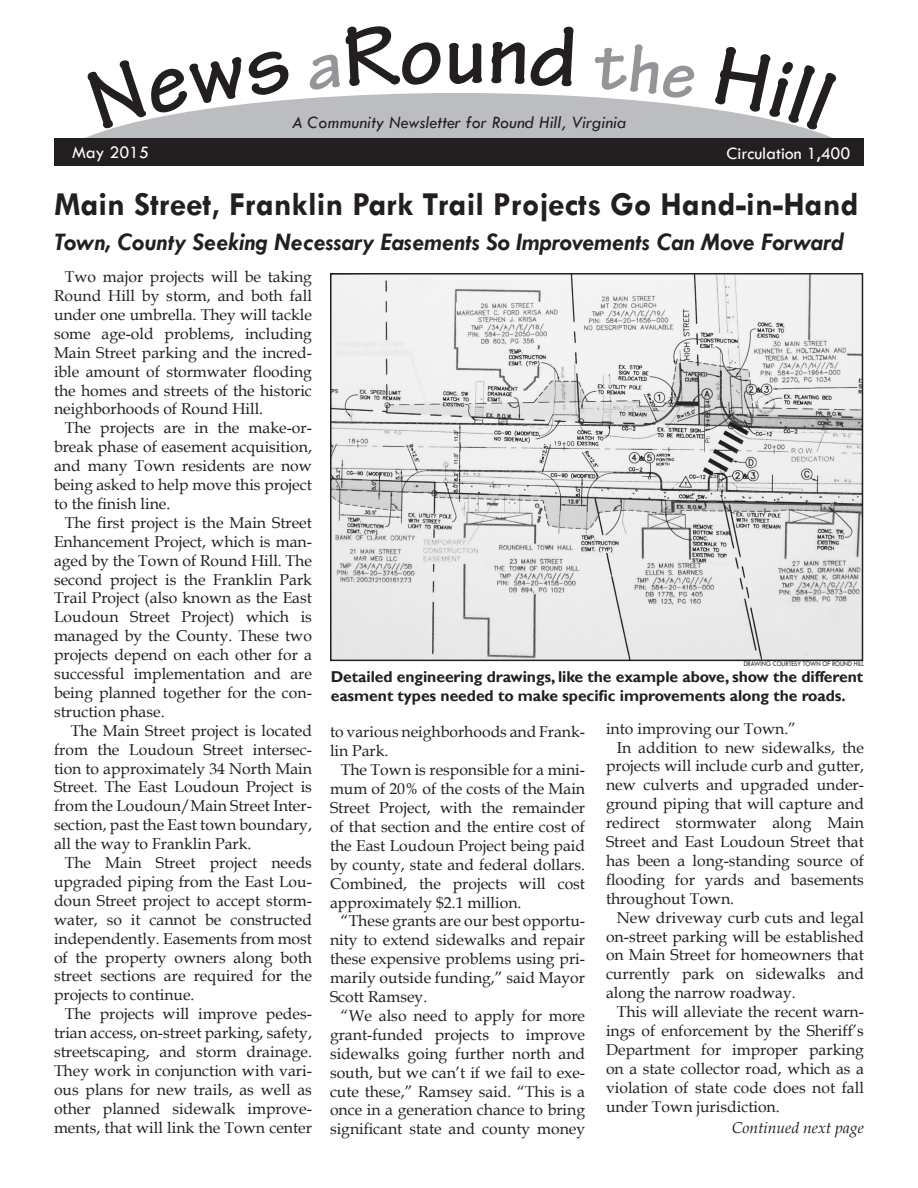
<style>
.page{position:relative;width:918px;height:1188px;background:#fff}
.page>*{position:absolute;margin:0;border:0;box-sizing:border-box;transform-origin:0 0}
.t1{font:700 90px "Tekton Pro";color:#231f20}
.Headline{font:700 33.75px "Tw Cen";color:#231f20}
.Subhead{font:italic 700 25.5px "Tw Cen";color:#231f20}
.t2{font:italic 18px "Tw Cen";color:#231f20}
.t3{font:18px "Tw Cen";color:#fff}
.Body_text{font:15.75px/18.9px "Book Antiqua";color:#231f20;text-align:justify}
.Cutline{font:700 15.75px/18.9px "Gill Sans";letter-spacing:-.005em;color:#231f20}
.Body_text-2{font:italic 15.75px "Book Antiqua";color:#231f20}
.Body_text-3{font:7.5px "Tw Cen";color:#231f20;scale:.85 1}
</style>
<div class="page">
<div style="left:54px;top:93px;width:810px;height:146px;background:#bcbdc0;border-radius:50%"></div>
<div style="left:55px;top:139px;width:808px;height:28px;background:#231f20"></div>
<div style="left:54px;top:138px;width:810px;height:30px;border:2px solid #231f20"></div>
<div style="left:54px;top:166px;width:810px;height:78px;background:#fff"></div>
<img style="left:333px;top:276px;width:527px;height:382px">
<div style="left:330px;top:273px;width:533px;height:388px;border:2px solid #231f20"></div>
<svg style="left:111px;top:99px;width:180px;height:30px"></svg>
<svg style="left:594px;top:97px;width:36px;height:3px"></svg>
<svg style="left:714px;top:109px;width:99px;height:22px"></svg>
<p class="t1" style="left:444px;top:1px;width:45px">u</p>
<p class="t2" style="left:292px;top:111px;width:336px">A Community Newsletter for Round Hill, Virginia</p>
<p class="t3" style="left:72px;top:141px;width:79px">May 2015</p>
<p class="t3" style="left:727px;top:143px;width:125px">Circulation 1,400</p>
<p class="Headline" style="left:54px;top:184px;width:806px">Main Street, Franklin Park Trail Projects Go Hand-in-Hand</p>
<p class="Subhead" style="left:54px;top:227px;width:791px">Town, County Seeking Necessary Easements So Improvements Can Move Forward</p>
<p class="Body_text" style="left:54px;top:267px;width:260px;text-indent:11px">Two major projects will be taking Round Hill by storm, and both fall under one umbrella. They will tackle some age-old problems, including Main Street parking and the incred&shy;ible amount of stormwater flooding the homes and streets of the historic neighborhoods of Round Hill.</p>
<p class="Body_text" style="left:54px;top:418px;width:260px;text-indent:11px">The projects are in the make-or&shy;break phase of easement acquisition, and many Town residents are now being asked to help move this project to the finish line.</p>
<p class="Body_text" style="left:54px;top:513px;width:260px;text-indent:11px">The first project is the Main Street Enhancement Project, which is man&shy;aged by the Town of Round Hill. The second project is the Franklin Park Trail Project (also known as the East Loudoun Street Project) which is managed by the County. These two projects depend on each other for a successful implementation and are being planned together for the con&shy;struction phase.</p>
<p class="Body_text" style="left:54px;top:721px;width:260px;text-indent:17px">The Main Street project is located from the Loudoun Street intersec&shy;tion to approximately 34 North Main Street. The East Loudoun Project is from the Loudoun/Main Street Inter&shy;section, past the East town boundary, all the way to Franklin Park.</p>
<p class="Body_text" style="left:54px;top:853px;width:260px;text-indent:11px">The Main Street project needs upgraded piping from the East Lou&shy;doun Street project to accept storm&shy;water, so it cannot be constructed independently. Easements from most of the property owners along both street sections are required for the projects to continue.</p>
<p class="Body_text" style="left:54px;top:1004px;width:260px;text-indent:11px">The projects will improve pedes&shy;trian access, on-street parking, safety, streetscaping, and storm drainage.<br>They work in conjunction with vari&shy;ous plans for new trails, as well as other planned sidewalk improve&shy;ments, that will link the Town center</p>
<p class="Body_text-3" style="left:744px;top:659px;width:143px">DRAWING COURTESY TOWN OF ROUND HILL</p>
<p class="Cutline" style="left:331px;top:668px;width:534px">Detailed engineering drawings, like the example above, show the different easment types needed to make specific improvements along the roads.</p>
<p class="Body_text" style="left:330px;top:722px;width:257px">to various neighborhoods and Frank&shy;lin Park.</p>
<p class="Body_text" style="left:330px;top:760px;width:257px;text-indent:11px">The Town is responsible for a mini&shy;mum of 20% of the costs of the Main Street Project, with the remainder of that section and the entire cost of the East Loudoun Project being paid by county, state and federal dollars.<br>Combined, the projects will cost approximately $2.1 million.</p>
<p class="Body_text" style="left:330px;top:911px;width:257px;text-indent:11px">“These grants are our best opportu&shy;nity to extend sidewalks and repair these expensive problems using pri&shy;marily outside funding,” said Mayor Scott Ramsey.</p>
<p class="Body_text" style="left:330px;top:1006px;width:257px;text-indent:11px">“We also need to apply for more grant-funded projects to improve sidewalks going further north and south, but we can’t if we fail to exe&shy;cute these,” Ramsey said. “This is a once in a generation chance to bring significant state and county money</p>
<p class="Body_text" style="left:606px;top:719px;width:192px">into improving our Town.”</p>
<p class="Body_text" style="left:606px;top:737px;width:260px;text-indent:11px">In addition to new sidewalks, the projects will include curb and gutter, new culverts and upgraded under&shy;ground piping that will capture and redirect stormwater along Main Street and East Loudoun Street that has been a long-standing source of flooding for yards and basements throughout Town.</p>
<p class="Body_text" style="left:606px;top:908px;width:260px;text-indent:11px">New driveway curb cuts and legal on-street parking will be established on Main Street for homeowners that currently park on sidewalks and along the narrow roadway.</p>
<p class="Body_text" style="left:606px;top:1002px;width:260px;text-indent:11px">This will alleviate the recent warn&shy;ings of enforcement by the Sheriff’s Department for improper parking on a state collector road, which as a violation of state code does not fall under Town jurisdiction.</p>
<p class="Body_text-2" style="left:732px;top:1117px;width:134px">Continued next page</p>
</div>
